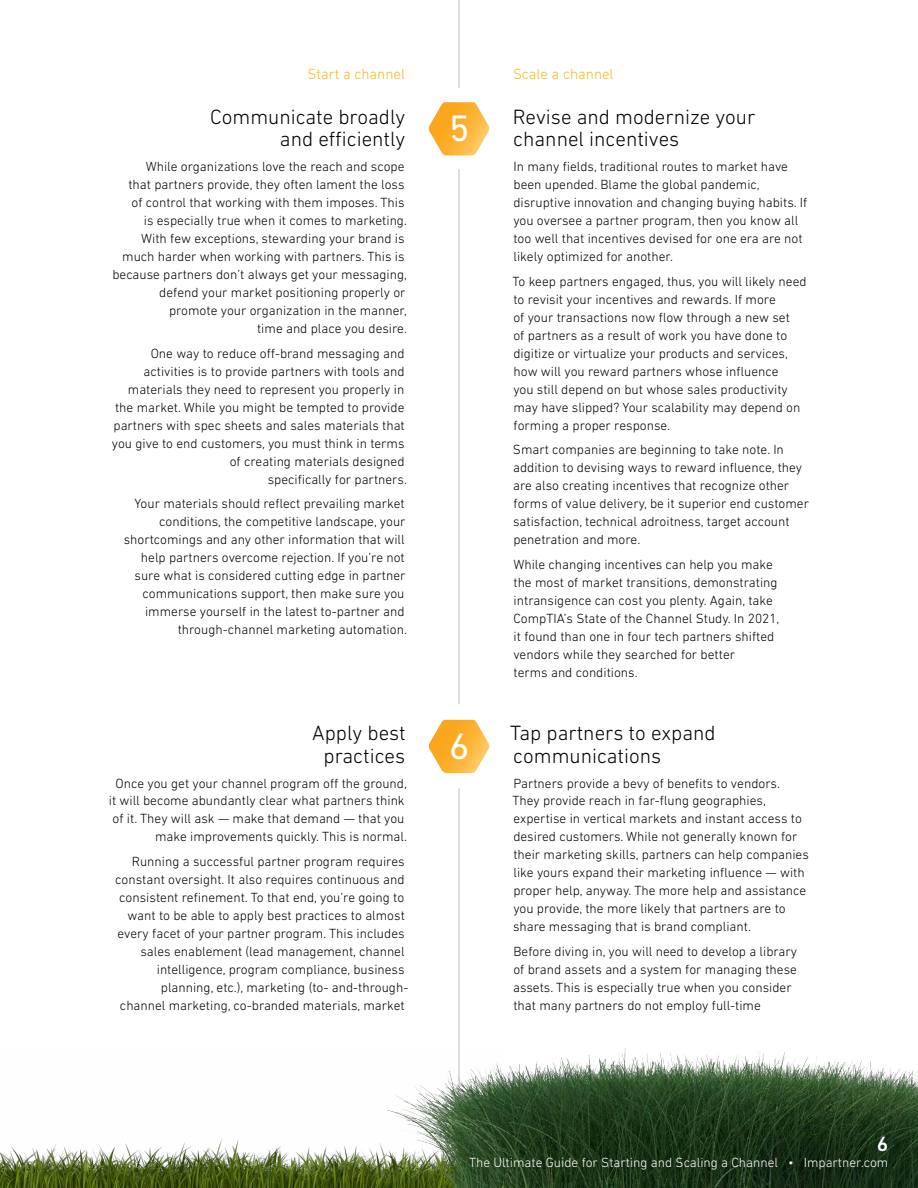
<style>
.page{position:relative;width:918px;height:1188px;background:#fff}
.page>*{position:absolute;margin:0;border:0;box-sizing:border-box;transform-origin:0 0}
.t1{font:37.5px "DIN Next LT Pro";color:#fff}
.t2{font:300 21px/22.5px "DIN Next LT Pro";color:#000}
.t3{font:500 21px "DIN Next LT Pro";color:#fff}
.t4{font:300 15px "DIN Next LT Pro";color:#ffb618}
.t5{font:300 13.5px/18px "DIN Next LT Pro";color:#000}
.t6{font:300 13.5px "DIN Next LT Pro";color:#fff}
</style>
<div class="page">
<hr style="left:459px;top:0;width:1px;height:88px;background:#bcbec0">
<hr style="left:459px;top:169px;width:1px;height:535px;background:#bcbec0">
<hr style="left:459px;top:788px;width:1px;height:400px;background:#bcbec0">
<svg style="left:429px;top:102px;width:60px;height:54px"></svg>
<svg style="left:429px;top:720px;width:60px;height:53px"></svg>
<img style="left:0;top:1139px;width:337px;height:49px">
<img style="left:337px;top:1026px;width:581px;height:162px">
<p class="t4" style="left:307px;top:65px;width:99px">Start a channel</p>
<p class="t4" style="left:513px;top:65px;width:102px">Scale a channel</p>
<h1 class="t1" style="left:449px;top:107px;width:22px">5</h1>
<h2 class="t2" style="left:210px;top:105px;width:197px;text-align:right">Communicate broadly and efficiently</h2>
<p class="t5" style="left:112px;top:157px;width:296px;text-align:right">While organizations love the reach and scope<br>that partners provide, they often lament the loss<br>of control that working with them imposes. This<br>is especially true when it comes to marketing.<br>With few exceptions, stewarding your brand is much harder when working with partners. This is because partners don’t always get your messaging, defend your market positioning properly or promote your organization in the manner,<br>time and place you desire.</p>
<p class="t5" style="left:112px;top:344px;width:297px;text-align:right">One way to reduce off-brand messaging and activities is to provide partners with tools and materials they need to represent you properly in the market. While you might be tempted to provide partners with spec sheets and sales materials that you give to end customers, you must think in terms of creating materials designed<br>specifically for partners.</p>
<p class="t5" style="left:124px;top:495px;width:285px;text-align:right">Your materials should reflect prevailing market conditions, the competitive landscape, your shortcomings and any other information that will help partners overcome rejection. If you’re not sure what is considered cutting edge in partner communications support, then make sure you immerse yourself in the latest to-partner and through-channel marketing automation.</p>
<h2 class="t2" style="left:513px;top:105px;width:244px">Revise and modernize your channel incentives</h2>
<p class="t5" style="left:513px;top:157px;width:295px">In many fields, traditional routes to market have been upended. Blame the global pandemic, disruptive innovation and changing buying habits. If you oversee a partner program, then you know all too well that incentives devised for one era are not likely optimized for another.</p>
<p class="t5" style="left:512px;top:272px;width:296px">To keep partners engaged, thus, you will likely need to revisit your incentives and rewards. If more<br>of your transactions now flow through a new set<br>of partners as a result of work you have done to digitize or virtualize your products and services, how will you reward partners whose influence<br>you still depend on but whose sales productivity may have slipped? Your scalability may depend on forming a proper response.</p>
<p class="t5" style="left:513px;top:441px;width:298px">Smart companies are beginning to take note. In addition to devising ways to reward influence, they are also creating incentives that recognize other forms of value delivery, be it superior end customer satisfaction, technical adroitness, target account penetration and more.</p>
<p class="t5" style="left:513px;top:555px;width:268px">While changing incentives can help you make the most of market transitions, demonstrating intransigence can cost you plenty. Again, take CompTIA’s State of the Channel Study. In 2021, it found than one in four tech partners shifted vendors while they searched for better<br>terms and conditions.</p>
<h2 class="t2" style="left:312px;top:722px;width:95px;text-align:center">Apply best practices</h2>
<p class="t5" style="left:109px;top:774px;width:300px;text-align:right">Once you get your channel program off the ground, it will become abundantly clear what partners think of it. They will ask — make that demand — that you make improvements quickly. This is normal.</p>
<p class="t5" style="left:115px;top:853px;width:295px;text-align:right">Running a successful partner program requires constant oversight. It also requires continuous and consistent refinement. To that end, you’re going to want to be able to apply best practices to almost every facet of your partner program. This includes sales enablement (lead management, channel intelligence, program compliance, business planning, etc.), marketing (to- and-through&shy;channel marketing, co-branded materials, market</p>
<h1 class="t1" style="left:449px;top:724px;width:22px">6</h1>
<h2 class="t2" style="left:510px;top:722px;width:207px">Tap partners to expand communications</h2>
<p class="t5" style="left:512px;top:774px;width:298px">Partners provide a bevy of benefits to vendors.<br>They provide reach in far-flung geographies, expertise in vertical markets and instant access to desired customers. While not generally known for their marketing skills, partners can help companies like yours expand their marketing influence — with proper help, anyway. The more help and assistance you provide, the more likely that partners are to share messaging that is brand compliant.</p>
<p class="t5" style="left:513px;top:942px;width:286px">Before diving in, you will need to develop a library of brand assets and a system for managing these assets. This is especially true when you consider that many partners do not employ full-time</p>
<h2 class="t3" style="left:877px;top:1131px;width:13px">6</h2>
<p class="t6" style="left:469px;top:1154px;width:421px">The Ultimate Guide for Starting and Scaling a Channel • Impartner.com</p>
</div>
